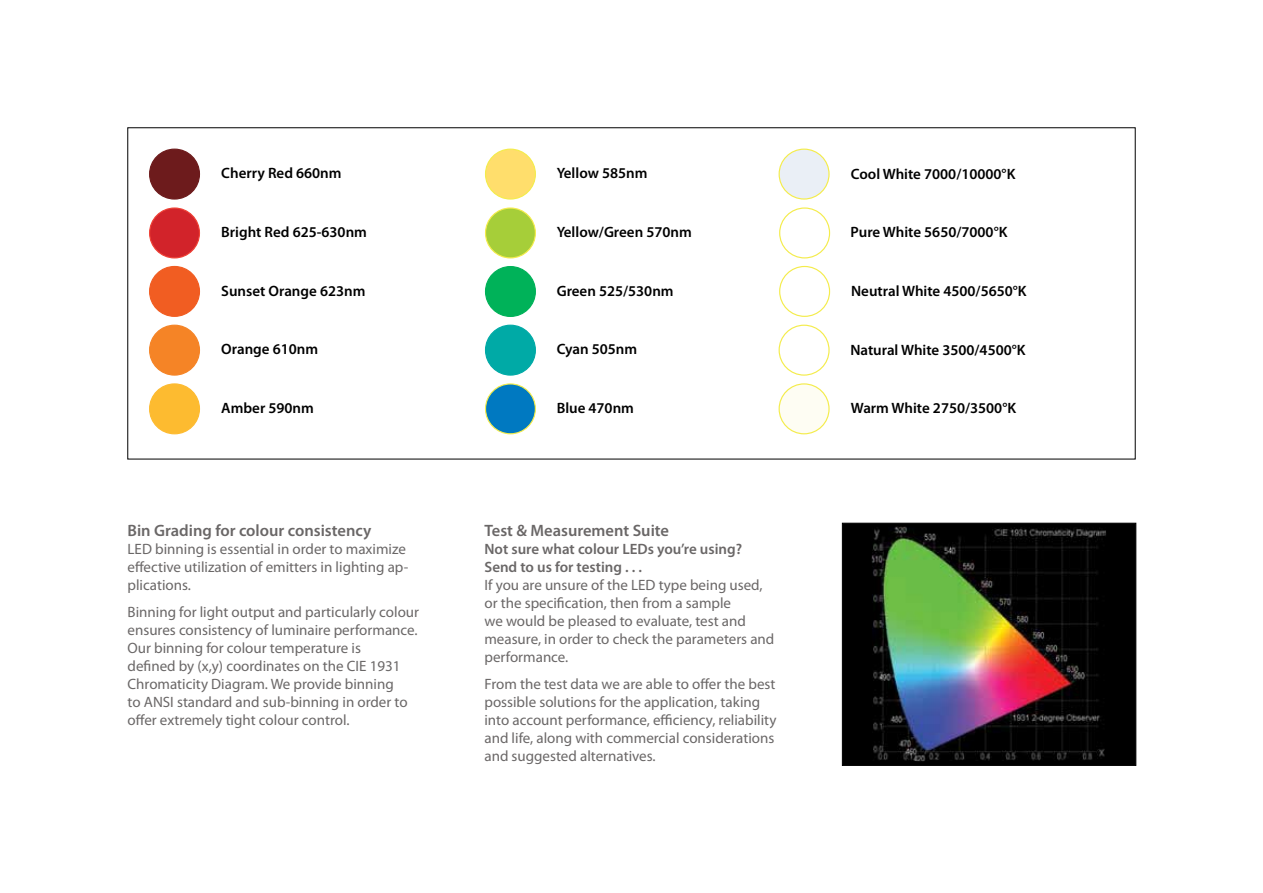
<style>
.page{position:relative;width:1263px;height:893px;background:#fff}
.page>*{position:absolute;margin:0;border:0;box-sizing:border-box;transform-origin:0 0}
.t1{font:600 16.5px "Myriad Pro";color:#6a6767}
.t2{font:15px/18px "Myriad Pro";color:#6a6767}
.t3{font:600 15px "Myriad Pro";color:#000}
.t4{font:600 15px/18px "Myriad Pro";color:#6a6767}
</style>
<div class="page">
<div style="left:150px;top:208px;width:49px;height:50px;background:#d2232a;border-radius:50%"></div>
<div style="left:149px;top:207px;width:51px;height:51px;border:1px solid #ef4135;border-radius:50%"></div>
<div style="left:150px;top:266px;width:49px;height:50px;background:#f15d22;border-radius:50%"></div>
<div style="left:149px;top:266px;width:51px;height:51px;border:1px solid #f15d22;border-radius:50%"></div>
<div style="left:150px;top:325px;width:49px;height:50px;background:#f58426;border-radius:50%"></div>
<div style="left:149px;top:325px;width:51px;height:51px;border:1px solid #f58426;border-radius:50%"></div>
<div style="left:150px;top:384px;width:49px;height:50px;background:#fdbb30;border-radius:50%"></div>
<div style="left:149px;top:383px;width:51px;height:51px;border:1px solid #fdbb30;border-radius:50%"></div>
<div style="left:150px;top:149px;width:49px;height:50px;background:#6d1b1c;border-radius:50%"></div>
<div style="left:149px;top:149px;width:51px;height:51px;border:1px solid #6d1b1c;border-radius:50%"></div>
<div style="left:485px;top:208px;width:50px;height:50px;background:#a6ce39;border-radius:50%"></div>
<div style="left:485px;top:207px;width:51px;height:51px;border:1px solid #f4ec4b;border-radius:50%"></div>
<div style="left:485px;top:325px;width:50px;height:50px;background:#00aaa6;border-radius:50%"></div>
<div style="left:485px;top:325px;width:51px;height:51px;border:1px solid #00aaa6;border-radius:50%"></div>
<div style="left:485px;top:384px;width:50px;height:50px;background:#0079c1;border-radius:50%"></div>
<div style="left:485px;top:383px;width:51px;height:51px;border:1px solid #f4ec4b;border-radius:50%"></div>
<div style="left:485px;top:267px;width:50px;height:49px;background:#00b259;border-radius:50%"></div>
<div style="left:485px;top:266px;width:51px;height:51px;border:1px solid #00b259;border-radius:50%"></div>
<div style="left:485px;top:149px;width:50px;height:50px;background:#ffde6c;border-radius:50%"></div>
<div style="left:485px;top:149px;width:51px;height:51px;border:1px solid #f4ec4b;border-radius:50%"></div>
<div style="left:779px;top:384px;width:50px;height:50px;background:#fefdf3;border-radius:50%"></div>
<div style="left:778px;top:383px;width:52px;height:51px;border:1px solid #f4ec4b;border-radius:50%"></div>
<div style="left:779px;top:149px;width:50px;height:50px;background:#eaeff6;border-radius:50%"></div>
<div style="left:778px;top:149px;width:52px;height:51px;border:1px solid #f4ec4b;border-radius:50%"></div>
<div style="left:779px;top:207px;width:51px;height:51px;border:1px solid #f4ec4b;border-radius:50%"></div>
<div style="left:779px;top:266px;width:51px;height:51px;border:1px solid #f4ec4b;border-radius:50%"></div>
<div style="left:778px;top:325px;width:52px;height:51px;border:1px solid #f4ec4b;border-radius:50%"></div>
<div style="left:842px;top:523px;width:294px;height:243px;background:#000;border:1px solid #000"></div>
<img style="left:873px;top:528px;width:232px;height:232px">
<p class="t3" style="left:221px;top:165px;width:122px">Cherry Red 660nm</p>
<p class="t3" style="left:557px;top:165px;width:92px">Yellow 585nm</p>
<p class="t3" style="left:851px;top:165px;width:166px">Cool White 7000/10000°K</p>
<p class="t3" style="left:221px;top:224px;width:147px">Bright Red 625-630nm</p>
<p class="t3" style="left:557px;top:224px;width:137px">Yellow/Green 570nm</p>
<p class="t3" style="left:851px;top:224px;width:158px">Pure White 5650/7000°K</p>
<p class="t3" style="left:221px;top:282px;width:146px">Sunset Orange 623nm</p>
<p class="t3" style="left:557px;top:282px;width:118px">Green 525/530nm</p>
<p class="t3" style="left:851px;top:282px;width:177px">Neutral White 4500/5650°K</p>
<p class="t3" style="left:221px;top:341px;width:98px">Orange 610nm</p>
<p class="t3" style="left:557px;top:341px;width:82px">Cyan 505nm</p>
<p class="t3" style="left:850px;top:341px;width:177px">Natural White 3500/4500°K</p>
<p class="t3" style="left:221px;top:400px;width:94px">Amber 590nm</p>
<p class="t3" style="left:557px;top:400px;width:79px">Blue 470nm</p>
<p class="t3" style="left:851px;top:400px;width:167px">Warm White 2750/3500°K</p>
<p class="t1" style="left:128px;top:521px;width:245px">Bin Grading for colour consistency</p>
<p class="t2" style="left:128px;top:540px;width:282px">LED binning is essential in order to maximize effective utilization of emitters in lighting ap&shy;plications.</p>
<p class="t2" style="left:128px;top:603px;width:293px">Binning for light output and particularly colour ensures consistency of luminaire performance.<br>Our binning for colour temperature is<br>defined by (x,y) coordinates on the CIE 1931<br>Chromaticity Diagram. We provide binning<br>to ANSI standard and sub-binning in order to offer extremely tight colour control.</p>
<p class="t1" style="left:484px;top:521px;width:186px">Test &amp; Measurement Suite</p>
<p class="t4" style="left:484px;top:540px;width:259px">Not sure what colour LEDs you’re using?<br>Send to us for testing . . .</p>
<p class="t2" style="left:484px;top:576px;width:291px">If you are unsure of the LED type being used, or the specification, then from a sample<br>we would be pleased to evaluate, test and measure, in order to check the parameters and performance.</p>
<p class="t2" style="left:484px;top:675px;width:293px">From the test data we are able to offer the best possible solutions for the application, taking into account performance, efficiency, reliability and life, along with commercial considerations and suggested alternatives.</p>
</div>
